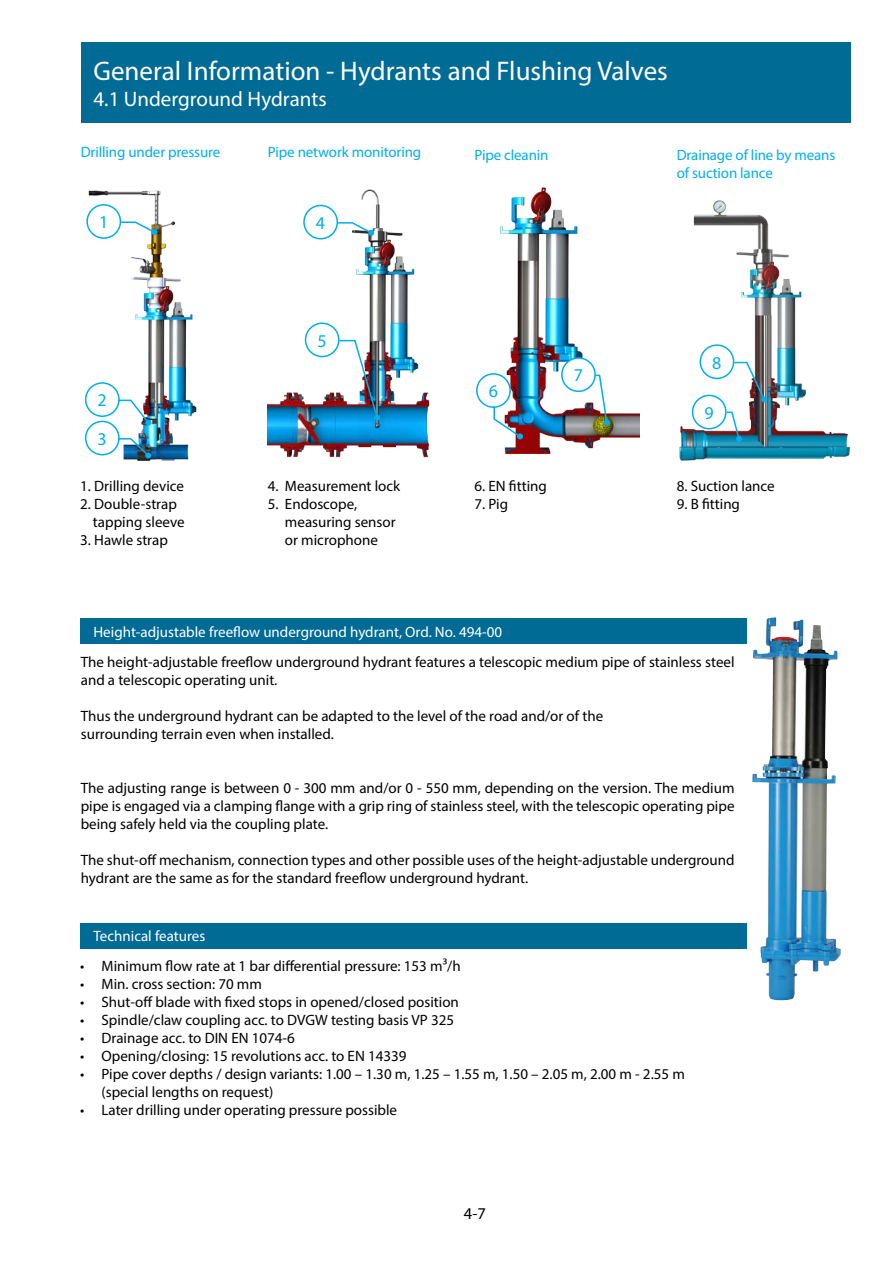
<style>
.page{position:relative;width:893px;height:1263px;background:#fff}
.page>*{position:absolute;margin:0;border:0;box-sizing:border-box;transform-origin:0 0}
.t1{font:27px "Myriad Pro";color:#fff}
.t2{font:21px "Myriad Pro";color:#fff}
.t3{font:18px "Myriad Pro";color:#00aeef}
.t4{font:16.5px "Myriad Pro";color:#000}
.t5{font:15px/18px "Myriad Pro";color:#000}
.t6{font:15px/18px "Myriad Pro";letter-spacing:-.01em;color:#00aeef}
.t7{font:15px "Myriad Pro";color:#fff}
</style>
<div class="page">
<div style="left:81px;top:43px;width:769px;height:80px;background:#006b94"></div>
<img style="left:752px;top:617px;width:89px;height:383px">
<img style="left:268px;top:189px;width:162px;height:269px">
<img style="left:679px;top:200px;width:171px;height:261px">
<img style="left:498px;top:187px;width:141px;height:268px">
<img style="left:86px;top:190px;width:111px;height:271px">
<svg style="left:120px;top:221px;width:37px;height:14px"></svg>
<svg style="left:337px;top:221px;width:37px;height:15px"></svg>
<img style="left:338px;top:339px;width:42px;height:82px">
<svg style="left:117px;top:399px;width:34px;height:27px"></svg>
<svg style="left:593px;top:374px;width:17px;height:52px"></svg>
<svg style="left:725px;top:411px;width:17px;height:31px"></svg>
<svg style="left:733px;top:361px;width:34px;height:41px"></svg>
<svg style="left:117px;top:437px;width:34px;height:21px"></svg>
<svg style="left:493px;top:405px;width:30px;height:34px"></svg>
<div style="left:86px;top:204px;width:35px;height:35px;border:2px solid #00aeef;border-radius:50%"></div>
<div style="left:303px;top:205px;width:35px;height:34px;border:2px solid #00aeef;border-radius:50%"></div>
<div style="left:305px;top:322px;width:35px;height:35px;border:2px solid #00aeef;border-radius:50%"></div>
<div style="left:85px;top:382px;width:35px;height:35px;border:2px solid #00aeef;border-radius:50%"></div>
<div style="left:562px;top:358px;width:33px;height:33px;background:#fff;border-radius:50%"></div>
<div style="left:561px;top:357px;width:35px;height:35px;border:2px solid #00aeef;border-radius:50%"></div>
<div style="left:693px;top:395px;width:33px;height:34px;background:#fff;border-radius:50%"></div>
<div style="left:692px;top:395px;width:35px;height:34px;border:2px solid #00aeef;border-radius:50%"></div>
<div style="left:700px;top:345px;width:34px;height:33px;background:#fff;border-radius:50%"></div>
<div style="left:700px;top:344px;width:34px;height:35px;border:2px solid #00aeef;border-radius:50%"></div>
<div style="left:85px;top:421px;width:35px;height:34px;border:2px solid #00aeef;border-radius:50%"></div>
<div style="left:476px;top:373px;width:35px;height:35px;border:2px solid #00aeef;border-radius:50%"></div>
<div style="left:81px;top:923px;width:666px;height:25px;background:#006b94"></div>
<div style="left:81px;top:619px;width:666px;height:25px;background:#006b94"></div>
<h1 class="t1" style="left:94px;top:55px;width:576px">General Information - Hydrants and Flushing Valves</h1>
<h2 class="t2" style="left:94px;top:86px;width:235px">4.1 Underground Hydrants</h2>
<p class="t6" style="left:81px;top:143px;width:141px">Drilling under pressure</p>
<p class="t6" style="left:268px;top:143px;width:155px">Pipe network monitoring</p>
<p class="t6" style="left:475px;top:146px;width:75px">Pipe cleanin</p>
<p class="t6" style="left:677px;top:146px;width:160px">Drainage of line by means of suction lance</p>
<p class="t3" style="left:99px;top:211px;width:11px">1</p>
<p class="t3" style="left:316px;top:212px;width:11px">4</p>
<p class="t3" style="left:98px;top:389px;width:11px">2</p>
<p class="t3" style="left:98px;top:428px;width:11px">3</p>
<p class="t5" style="left:80px;top:476px;width:105px">1. Drilling device</p>
<p class="t5" style="left:93px;top:494px;width:93px;text-indent:-13px">2. Double-strap tapping sleeve</p>
<p class="t5" style="left:80px;top:530px;width:89px">3. Hawle strap</p>
<p class="t3" style="left:317px;top:329px;width:11px">5</p>
<p class="t5" style="left:268px;top:476px;width:134px">4. Measurement lock</p>
<p class="t5" style="left:285px;top:494px;width:112px;text-indent:-17px">5. Endoscope, measuring sensor or microphone</p>
<p class="t3" style="left:489px;top:380px;width:11px">6</p>
<p class="t3" style="left:574px;top:364px;width:11px">7</p>
<p class="t5" style="left:475px;top:476px;width:74px">6. EN fitting</p>
<p class="t5" style="left:475px;top:494px;width:35px">7. Pig</p>
<p class="t7" style="left:94px;top:623px;width:410px">Height-adjustable freeflow underground hydrant, Ord. No. 494-00</p>
<p class="t3" style="left:712px;top:351px;width:11px">8</p>
<p class="t3" style="left:704px;top:402px;width:11px">9</p>
<p class="t5" style="left:677px;top:476px;width:100px">8. Suction lance</p>
<p class="t5" style="left:677px;top:494px;width:65px">9. B fitting</p>
<p class="t5" style="left:81px;top:653px;width:655px">The height-adjustable freeflow underground hydrant features a telescopic medium pipe of stainless steel and a telescopic operating unit.</p>
<p class="t5" style="left:81px;top:707px;width:524px">Thus the underground hydrant can be adapted to the level of the road and/or of the surrounding terrain even when installed.</p>
<p class="t5" style="left:81px;top:779px;width:655px;text-align:justify">The adjusting range is between 0 - 300 mm and/or 0 - 550 mm, depending on the version. The medium pipe is engaged via a clamping flange with a grip ring of stainless steel, with the telescopic operating pipe being safely held via the coupling plate.</p>
<p class="t5" style="left:81px;top:851px;width:655px">The shut-off mechanism, connection types and other possible uses of the height-adjustable underground hydrant are the same as for the standard freeflow underground hydrant.</p>
<p class="t7" style="left:94px;top:927px;width:113px">Technical features</p>
<p class="t5" style="left:80px;top:957px;width:382px">• Minimum flow rate at 1 bar differential pressure: 153 m³/h</p>
<p class="t5" style="left:80px;top:975px;width:183px">• Min. cross section: 70 mm</p>
<p class="t5" style="left:80px;top:993px;width:380px">• Shut-off blade with fixed stops in opened/closed position</p>
<p class="t5" style="left:80px;top:1011px;width:375px">• Spindle/claw coupling acc. to DVGW testing basis VP 325</p>
<p class="t5" style="left:80px;top:1029px;width:216px">• Drainage acc. to DIN EN 1074-6</p>
<p class="t5" style="left:80px;top:1047px;width:328px">• Opening/closing: 15 revolutions acc. to EN 14339</p>
<p class="t5" style="left:102px;top:1065px;width:585px;text-indent:-21px">• Pipe cover depths / design variants: 1.00 – 1.30 m, 1.25 – 1.55 m, 1.50 – 2.05 m, 2.00 m - 2.55 m (special lengths on request)</p>
<p class="t5" style="left:80px;top:1101px;width:318px">• Later drilling under operating pressure possible</p>
<p class="t4" style="left:464px;top:1203px;width:23px">4-7</p>
</div>
